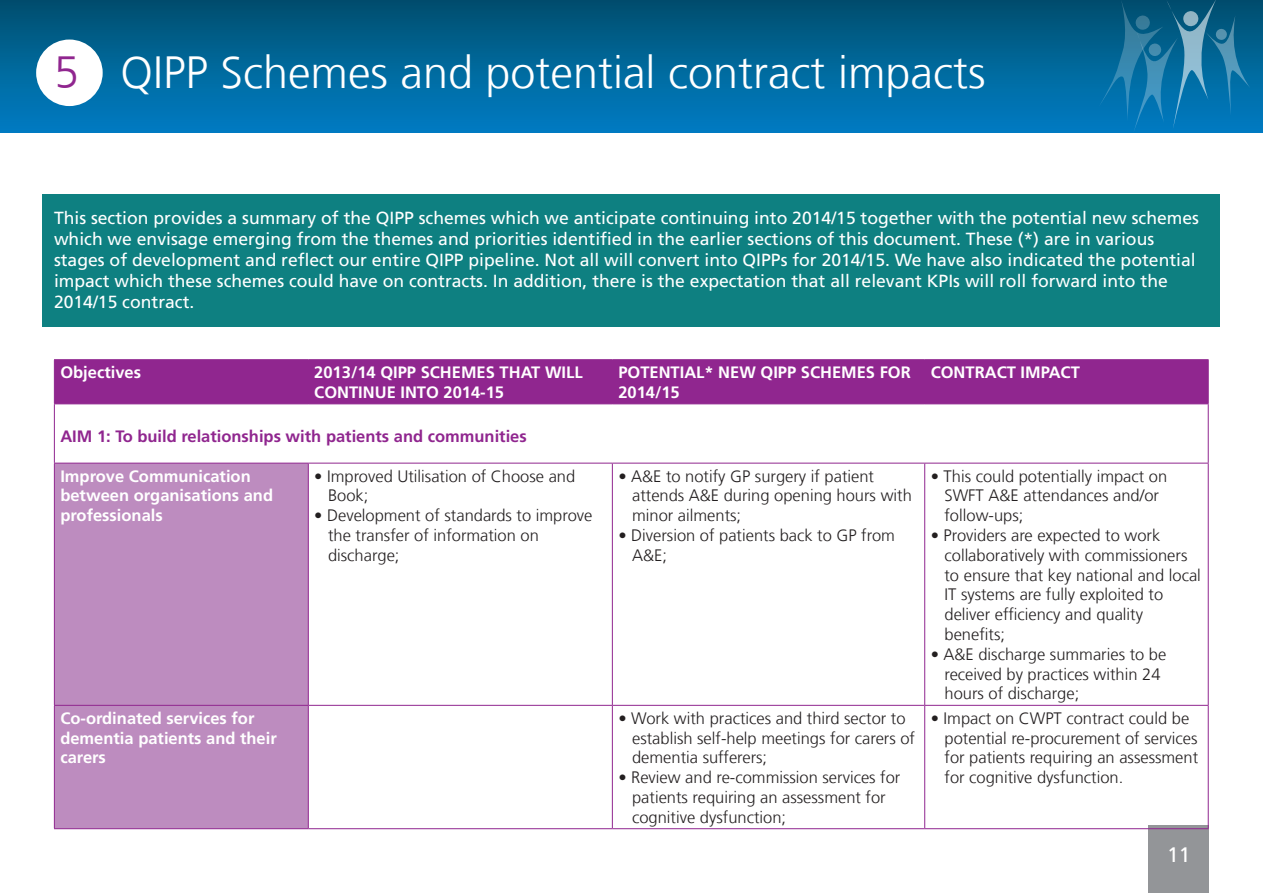
<style>
.page{position:relative;width:1263px;height:893px;background:#fff}
.page>*{position:absolute;margin:0;border:0;box-sizing:border-box;transform-origin:0 0}
.t1{font:300 45px "Frutiger LT Com";color:#fff}
.t2{font:21px "Frutiger LT Com";color:#fff}
.t3{font:17.55px/21px "Frutiger LT Com";color:#fff}
.t4{font:300 16.5px/19.8px "Frutiger LT Com";color:#231f20}
.t5{font:700 16.5px/19.8px "Frutiger LT Com";color:#fff}
.t6{font:700 16.5px "Frutiger LT Com";color:#90268f}
.s1{color:#90268f}
</style>
<div class="page">
<div style="left:1149px;top:825px;width:60px;height:68px;background:#939598"></div>
<div style="left:0;top:0;width:1263px;height:132px;background:linear-gradient(to bottom,#004f6f,#007dc4)"></div>
<svg style="left:1099px;top:0;width:151px;height:133px"></svg>
<svg style="left:1215px;top:29px;width:12px;height:11px"></svg>
<div style="left:43px;top:195px;width:1177px;height:132px;background:#0e8081"></div>
<div style="left:55px;top:360px;width:1153px;height:43px;background:#90268f"></div>
<div style="left:55px;top:464px;width:253px;height:364px;background:#bd8cbf"></div>
<hr style="left:54px;top:359px;width:254px;height:1px;background:#90268f">
<hr style="left:54px;top:360px;width:1px;height:43px;background:#90268f">
<hr style="left:308px;top:359px;width:304px;height:1px;background:#90268f">
<hr style="left:308px;top:360px;width:1px;height:43px;background:#90268f">
<hr style="left:612px;top:359px;width:313px;height:1px;background:#90268f">
<hr style="left:612px;top:360px;width:1px;height:43px;background:#90268f">
<hr style="left:925px;top:359px;width:283px;height:1px;background:#90268f">
<hr style="left:924px;top:360px;width:1px;height:43px;background:#90268f">
<hr style="left:1208px;top:360px;width:1px;height:43px;background:#90268f">
<hr style="left:54px;top:403px;width:254px;height:1px;background:#90268f">
<hr style="left:54px;top:404px;width:1px;height:59px;background:#90268f">
<hr style="left:308px;top:403px;width:304px;height:1px;background:#90268f">
<hr style="left:612px;top:403px;width:313px;height:1px;background:#90268f">
<hr style="left:925px;top:403px;width:283px;height:1px;background:#90268f">
<hr style="left:1208px;top:404px;width:1px;height:59px;background:#90268f">
<hr style="left:54px;top:463px;width:254px;height:1px;background:#90268f">
<hr style="left:54px;top:463px;width:1px;height:242px;background:#90268f">
<hr style="left:308px;top:463px;width:304px;height:1px;background:#90268f">
<hr style="left:308px;top:463px;width:1px;height:242px;background:#90268f">
<hr style="left:612px;top:463px;width:313px;height:1px;background:#90268f">
<hr style="left:612px;top:463px;width:1px;height:242px;background:#90268f">
<hr style="left:925px;top:463px;width:283px;height:1px;background:#90268f">
<hr style="left:924px;top:463px;width:1px;height:242px;background:#90268f">
<hr style="left:1208px;top:463px;width:1px;height:242px;background:#90268f">
<hr style="left:54px;top:705px;width:254px;height:1px;background:#90268f">
<hr style="left:54px;top:706px;width:1px;height:122px;background:#90268f">
<hr style="left:308px;top:705px;width:304px;height:1px;background:#90268f">
<hr style="left:308px;top:706px;width:1px;height:122px;background:#90268f">
<hr style="left:612px;top:705px;width:313px;height:1px;background:#90268f">
<hr style="left:612px;top:706px;width:1px;height:122px;background:#90268f">
<hr style="left:925px;top:705px;width:283px;height:1px;background:#90268f">
<hr style="left:924px;top:706px;width:1px;height:122px;background:#90268f">
<hr style="left:1208px;top:706px;width:1px;height:122px;background:#90268f">
<hr style="left:54px;top:828px;width:254px;height:1px;background:#90268f">
<hr style="left:308px;top:828px;width:304px;height:1px;background:#90268f">
<hr style="left:612px;top:828px;width:313px;height:1px;background:#90268f">
<hr style="left:925px;top:828px;width:283px;height:1px;background:#90268f">
<div style="left:36px;top:40px;width:67px;height:66px;background:#fff;border-radius:50%"></div>
<h1 class="t1" style="left:54px;top:46px;width:933px"><span class="s1">5</span> QIPP Schemes and potential contract impacts</h1>
<p class="t3" style="left:54px;top:207px;width:1146px">This section provides a summary of the QIPP schemes which we anticipate continuing into 2014/15 together with the potential new schemes which we envisage emerging from the themes and priorities identified in the earlier sections of this document. These (*) are in various stages of development and reflect our entire QIPP pipeline. Not all will convert into QIPPs for 2014/15. We have also indicated the potential impact which these schemes could have on contracts. In addition, there is the expectation that all relevant KPIs will roll forward into the 2014/15 contract.</p>
<p class="t5" style="left:60px;top:362px;width:82px">Objectives</p>
<p class="t5" style="left:314px;top:362px;width:270px">2013/14 QIPP SCHEMES THAT WILL<br>CONTINUE INTO 2014-15</p>
<p class="t5" style="left:618px;top:362px;width:294px">POTENTIAL* NEW QIPP SCHEMES FOR<br>2014/15</p>
<p class="t5" style="left:931px;top:362px;width:151px">CONTRACT IMPACT</p>
<p class="t6" style="left:60px;top:427px;width:468px">AIM 1: To build relationships with patients and communities</p>
<p class="t5" style="left:60px;top:466px;width:214px">Improve Communication between organisations and professionals</p>
<p class="t4" style="left:328px;top:466px;width:249px;text-indent:-14px">• Improved Utilisation of Choose and<br>Book;</p>
<p class="t4" style="left:632px;top:466px;width:281px;text-indent:-14px">• A&amp;E to notify GP surgery if patient attends A&amp;E during opening hours with minor ailments;</p>
<p class="t4" style="left:632px;top:525px;width:264px;text-indent:-14px">• Diversion of patients back to GP from<br>A&amp;E;</p>
<p class="t4" style="left:944px;top:466px;width:224px;text-indent:-14px">• This could potentially impact on<br>SWFT A&amp;E attendances and/or follow-ups;</p>
<p class="t4" style="left:944px;top:525px;width:258px;text-indent:-14px">• Providers are expected to work collaboratively with commissioners to ensure that key national and local<br>IT systems are fully exploited to deliver efficiency and quality benefits;</p>
<p class="t4" style="left:944px;top:644px;width:223px;text-indent:-14px">• A&amp;E discharge summaries to be received by practices within 24 hours of discharge;</p>
<p class="t4" style="left:328px;top:506px;width:266px;text-indent:-14px">• Development of standards to improve the transfer of information on discharge;</p>
<p class="t5" style="left:60px;top:708px;width:218px">Co-ordinated services for dementia patients and their carers</p>
<p class="t4" style="left:632px;top:708px;width:284px;text-indent:-14px">• Work with practices and third sector to establish self-help meetings for carers of dementia sufferers;</p>
<p class="t4" style="left:632px;top:768px;width:270px;text-indent:-14px">• Review and re-commission services for patients requiring an assessment for cognitive dysfunction;</p>
<p class="t4" style="left:944px;top:708px;width:255px;text-indent:-14px">• Impact on CWPT contract could be potential re-procurement of services for patients requiring an assessment for cognitive dysfunction.</p>
<p class="t2" style="left:1167px;top:842px;width:25px">11</p>
</div>
